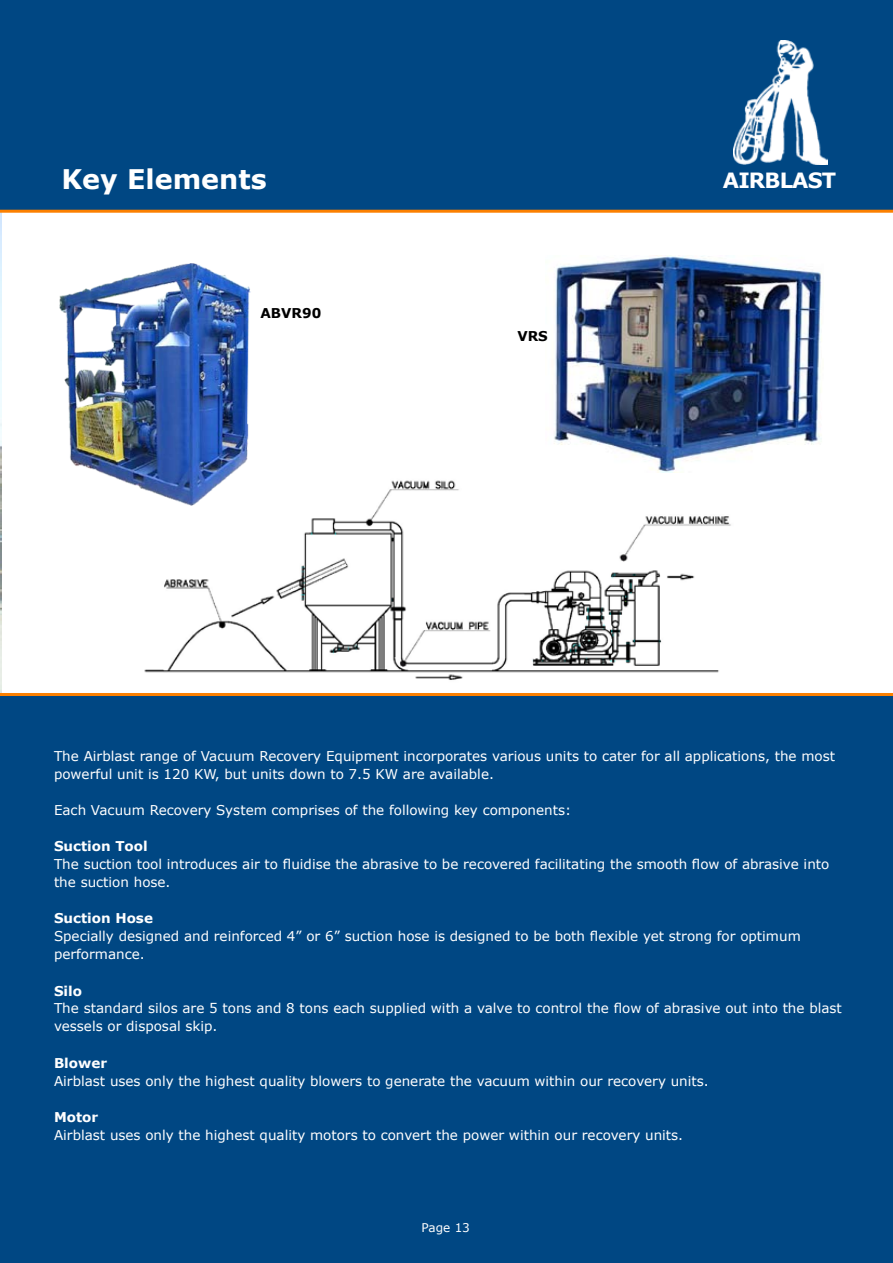
<style>
.page{position:relative;width:893px;height:1263px;background:#fff}
.page>*{position:absolute;margin:0;border:0;box-sizing:border-box;transform-origin:0 0}
.t1{font:700 27px "Verdana";color:#fff}
.t2{font:700 21px "Verdana";letter-spacing:-.04em;color:#fff}
.t3{font:13.5px/18px "Verdana";color:#fff}
.t4{font:700 13.5px "Verdana";color:#fff}
.t5{font:700 13.5px "Verdana";color:#000}
.t6{font:12px "Verdana";color:#fff}
</style>
<div class="page">
<div style="left:0;top:0;width:893px;height:211px;background:#004783"></div>
<div style="left:0;top:696px;width:893px;height:567px;background:#004783"></div>
<svg style="left:0;top:210px;width:893px;height:486px"></svg>
<img style="left:546px;top:255px;width:277px;height:218px">
<img style="left:45px;top:235px;width:221px;height:295px">
<h1 class="t1" style="left:62px;top:157px;width:136px">Products</h1>
<h1 class="t1" style="left:62px;top:160px;width:207px">Key Elements</h1>
<p class="t5" style="left:260px;top:304px;width:62px">ABVR90</p>
<p class="t5" style="left:517px;top:326px;width:32px">VRS</p>
<h2 class="t2" style="left:723px;top:166px;width:115px">AIRBLAST</h2>
<p class="t3" style="left:54px;top:747px;width:783px">The Airblast range of Vacuum Recovery Equipment incorporates various units to cater for all applications, the most powerful unit is 120 KW, but units down to 7.5 KW are available.</p>
<p class="t3" style="left:54px;top:801px;width:519px">Each Vacuum Recovery System comprises of the following key components:</p>
<p class="t4" style="left:54px;top:837px;width:95px">Suction Tool</p>
<p class="t3" style="left:54px;top:855px;width:777px">The suction tool introduces air to fluidise the abrasive to be recovered facilitating the smooth flow of abrasive into the suction hose.</p>
<p class="t4" style="left:54px;top:909px;width:100px">Suction Hose</p>
<p class="t3" style="left:54px;top:927px;width:748px">Specially designed and reinforced 4” or 6” suction hose is designed to be both flexible yet strong for optimum performance.</p>
<p class="t4" style="left:54px;top:981px;width:30px">Silo</p>
<p class="t3" style="left:54px;top:999px;width:789px">The standard silos are 5 tons and 8 tons each supplied with a valve to control the flow of abrasive out into the blast vessels or disposal skip.</p>
<p class="t4" style="left:54px;top:1053px;width:55px">Blower</p>
<p class="t3" style="left:54px;top:1071px;width:656px">Airblast uses only the highest quality blowers to generate the vacuum within our recovery units.</p>
<p class="t4" style="left:54px;top:1107px;width:46px">Motor</p>
<p class="t3" style="left:54px;top:1125px;width:631px">Airblast uses only the highest quality motors to convert the power within our recovery units.</p>
<p class="t6" style="left:422px;top:1220px;width:50px">Page 13</p>
</div>
